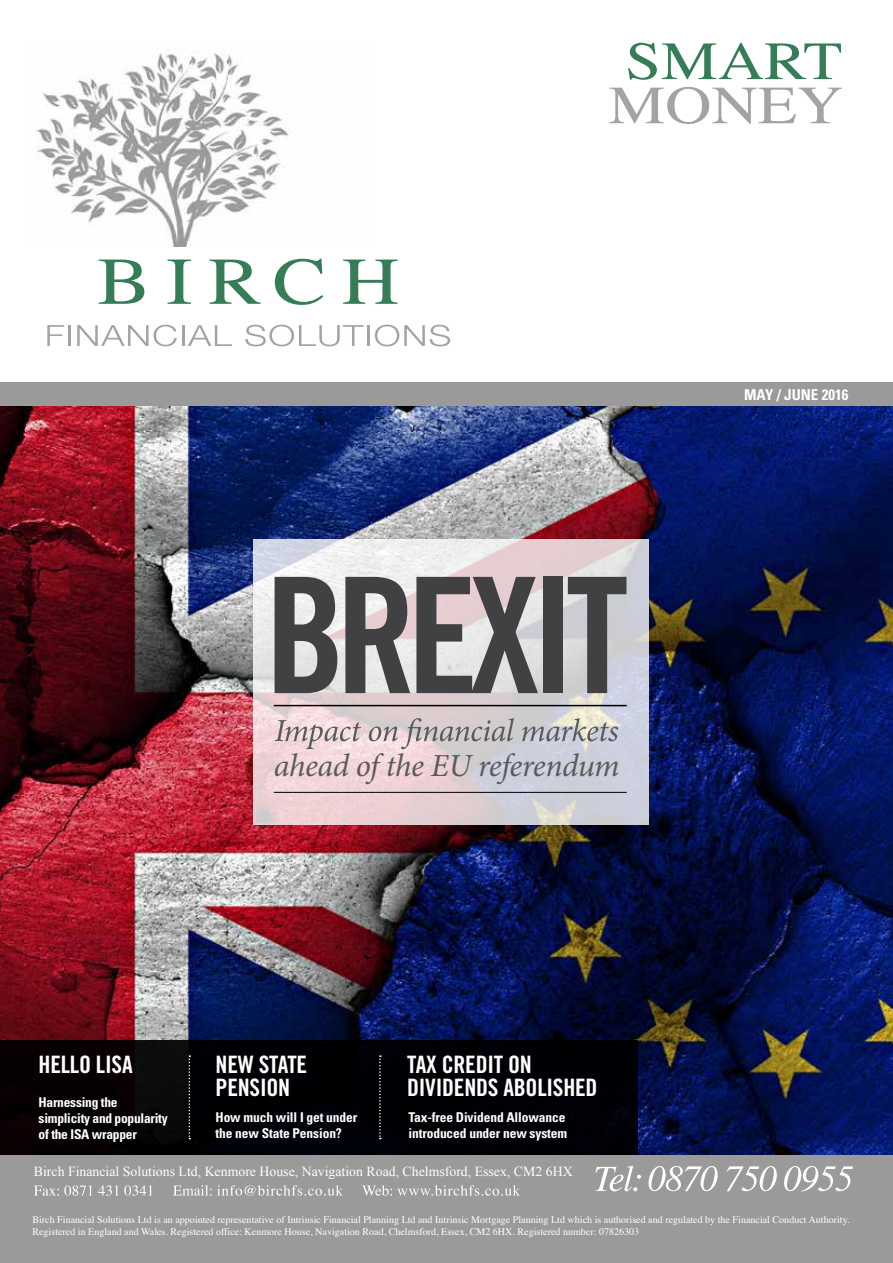
<style>
.page{position:relative;width:893px;height:1263px;background:#fff}
.page>*{position:absolute;margin:0;border:0;box-sizing:border-box;transform-origin:0 0}
.t1{font:161.1px "Trade Gothic Bold Cond Twenty";letter-spacing:-.06em;color:#414042}
.t2{font:italic 32.25px "Minion Pro";letter-spacing:-.015em;color:#5a5b5d}
.t3{font:24px/22.5px "Trade Gothic Bold Cond Twenty";letter-spacing:-.01em;color:#fff}
.t4{font:700 condensed 15px "Univers";color:#fff}
.t5{font:13.8px "Times New Roman";color:#fff}
.t6{font:700 condensed 13.5px/16px "Univers";letter-spacing:-.01em;color:#fff}
.t7{font:10.05px/12px "Times";color:#fff}
</style>
<div class="page">
<div style="left:0;top:383px;width:893px;height:24px;background:#9b9a9b"></div>
<img style="left:0;top:407px;width:893px;height:749px">
<div style="left:0;top:1040px;width:637px;height:116px;background:#000"></div>
<svg style="left:253px;top:539px;width:395px;height:285px;background:#e0d8dc"></svg>
<svg style="left:189px;top:1055px;width:1px;height:84px"></svg>
<svg style="left:379px;top:1055px;width:2px;height:84px"></svg>
<svg style="left:275px;top:718px;width:343px;height:31px;background:#c9bfc2"></svg>
<hr style="left:274px;top:705px;width:353px;height:1px;background:#000">
<hr style="left:274px;top:792px;width:353px;height:1px;background:#000">
<div style="left:0;top:1156px;width:893px;height:107px;background:#9b9a9b"></div>
<img style="left:36px;top:49px;width:253px;height:198px">
<svg style="left:99px;top:260px;width:45px;height:44px"></svg>
<svg style="left:168px;top:260px;width:23px;height:44px"></svg>
<svg style="left:209px;top:260px;width:52px;height:44px"></svg>
<svg style="left:275px;top:259px;width:48px;height:46px"></svg>
<svg style="left:343px;top:260px;width:55px;height:44px"></svg>
<svg style="left:47px;top:325px;width:17px;height:21px"></svg>
<hr style="left:68px;top:325px;width:3px;height:21px;background:#a1a4a6">
<svg style="left:77px;top:325px;width:100px;height:21px"></svg>
<hr style="left:182px;top:325px;width:2px;height:21px;background:#a1a4a6">
<svg style="left:188px;top:325px;width:44px;height:21px"></svg>
<svg style="left:245px;top:325px;width:119px;height:21px"></svg>
<hr style="left:367px;top:325px;width:3px;height:21px;background:#a1a4a6">
<svg style="left:375px;top:325px;width:75px;height:21px"></svg>
<svg style="left:595px;top:1166px;width:46px;height:25px"></svg>
<svg style="left:648px;top:1166px;width:70px;height:25px"></svg>
<svg style="left:727px;top:1166px;width:50px;height:25px"></svg>
<svg style="left:784px;top:1166px;width:69px;height:25px"></svg>
<svg style="left:34px;top:1185px;width:119px;height:11px"></svg>
<svg style="left:173px;top:1185px;width:170px;height:11px"></svg>
<svg style="left:362px;top:1185px;width:158px;height:11px"></svg>
<svg style="left:609px;top:87px;width:233px;height:37px"></svg>
<svg style="left:628px;top:43px;width:213px;height:37px"></svg>
<h1 class="t1" style="left:265px;top:538px;width:365px">BREXIT</h1>
<h2 class="t2" style="left:274px;top:743px;width:347px">ahead of the EU referendum</h2>
<h3 class="t3" style="left:39px;top:1053px;width:96px">HELLO LISA</h3>
<h3 class="t3" style="left:216px;top:1053px;width:93px">NEW STATE<br>PENSION</h3>
<h3 class="t3" style="left:407px;top:1053px;width:192px">TAX CREDIT ON<br>DIVIDENDS ABOLISHED</h3>
<h3 class="t6" style="left:39px;top:1093px;width:131px">Harnessing the simplicity and popularity of the ISA wrapper</h3>
<h3 class="t6" style="left:216px;top:1109px;width:143px">How much will I get under the new State Pension?</h3>
<h3 class="t6" style="left:408px;top:1109px;width:160px">Tax-free Dividend Allowance introduced under new system</h3>
<h3 class="t4" style="left:744px;top:386px;width:106px">MAY / JUNE 2016</h3>
<h3 class="t5" style="left:34px;top:1162px;width:540px">Birch Financial Solutions Ltd, Kenmore House, Navigation Road, Chelmsford, Essex, CM2 6HX</h3>
<p class="t7" style="left:32px;top:1212px;width:819px">Birch Financial Solutions Ltd is an appointed representative of Intrinsic Financial Planning Ltd and Intrinsic Mortgage Planning Ltd which is authorised and regulated by the Financial Conduct Authority.<br>Registered in England and Wales. Registered office: Kenmore House, Navigation Road, Chelmsford, Essex, CM2 6HX. Registered number: 07826303</p>
</div>
